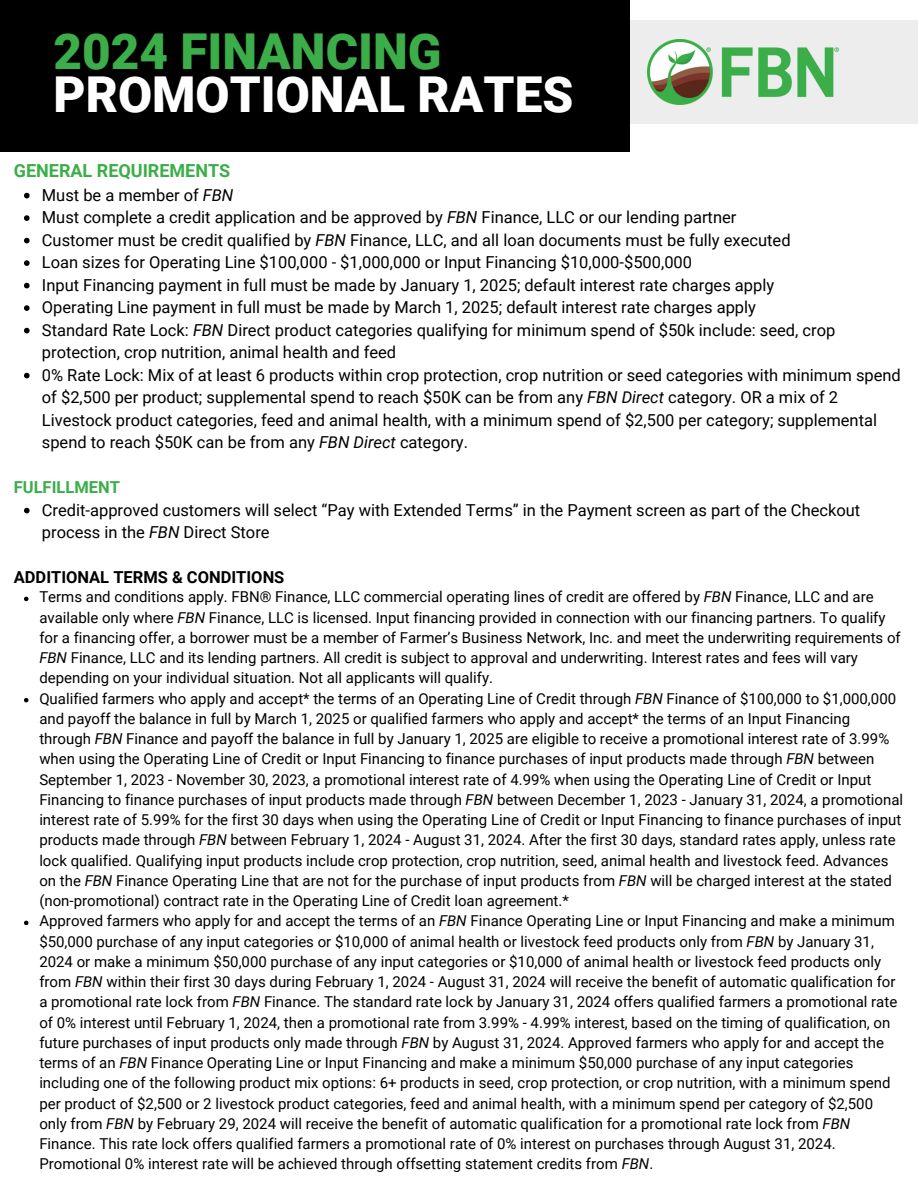
<style>
.page{position:relative;width:918px;height:1188px;background:#fff}
.page>*{position:absolute;margin:0;border:0;box-sizing:border-box;transform-origin:0 0}
.t1{font:900 49.5px/42.8px "Roboto";color:#fff}
.t2{font:700 18px "Roboto";color:#3bae49}
.t3{font:16.5px/22.5px "Roboto";color:#000}
.t4{font:700 16.5px "Roboto";color:#000}
.t5{font:700 16.5px "Roboto";color:#3bae49}
.t6{font:15px/20.2px "Roboto";color:#000}
.s1{color:#3bae49}
.s2{font-style:italic}
</style>
<div class="page">
<svg style="left:24px;top:193px;width:6px;height:5px"></svg>
<svg style="left:24px;top:215px;width:6px;height:6px"></svg>
<svg style="left:24px;top:238px;width:6px;height:5px"></svg>
<svg style="left:24px;top:260px;width:6px;height:6px"></svg>
<svg style="left:24px;top:283px;width:6px;height:5px"></svg>
<svg style="left:24px;top:305px;width:6px;height:6px"></svg>
<svg style="left:24px;top:328px;width:6px;height:5px"></svg>
<svg style="left:24px;top:373px;width:6px;height:5px"></svg>
<svg style="left:24px;top:508px;width:6px;height:5px"></svg>
<svg style="left:24px;top:597px;width:4px;height:4px"></svg>
<svg style="left:24px;top:698px;width:4px;height:4px"></svg>
<svg style="left:24px;top:921px;width:4px;height:4px"></svg>
<div style="left:0;top:21px;width:918px;height:103px;background:#ededed"></div>
<div style="left:0;top:0;width:629px;height:152px;background:#000"></div>
<img style="left:647px;top:40px;width:192px;height:65px">
<p class="t1" style="left:54px;top:31px;width:521px"><span class="s1">2024 FINANCING<br></span>PROMOTIONAL RATES</p>
<p class="t2" style="left:14px;top:160px;width:218px">GENERAL REQUIREMENTS</p>
<h1 class="t3" style="left:42px;top:184px;width:193px">Must be a member of <span class="s2">FBN</span></h1>
<h2 class="t3" style="left:42px;top:206px;width:696px">Must complete a credit application and be approved by <span class="s2">FBN</span> Finance, LLC or our lending partner</h2>
<h3 class="t3" style="left:42px;top:229px;width:750px">Customer must be credit qualified by <span class="s2">FBN</span> Finance, LLC, and all loan documents must be fully executed</h3>
<h3 class="t3" style="left:42px;top:251px;width:652px">Loan sizes for Operating Line $100,000 - $1,000,000 or Input Financing $10,000-$500,000</h3>
<h3 class="t3" style="left:42px;top:274px;width:734px">Input Financing payment in full must be made by January 1, 2025; default interest rate charges apply</h3>
<h3 class="t3" style="left:42px;top:296px;width:716px">Operating Line payment in full must be made by March 1, 2025; default interest rate charges apply</h3>
<h3 class="t3" style="left:42px;top:319px;width:795px">Standard Rate Lock: <span class="s2">FBN</span> Direct product categories qualifying for minimum spend of $50k include: seed, crop protection, crop nutrition, animal health and feed</h3>
<h3 class="t3" style="left:42px;top:364px;width:860px">0% Rate Lock: Mix of at least 6 products within crop protection, crop nutrition or seed categories with minimum spend of $2,500 per product; supplemental spend to reach $50K can be from any <span class="s2">FBN Direct</span> category. OR a mix of 2<br>Livestock product categories, feed and animal health, with a minimum spend of $2,500 per category; supplemental spend to reach $50K can be from any <span class="s2">FBN Direct</span> category.</h3>
<h3 class="t5" style="left:14px;top:478px;width:108px">FULFILLMENT</h3>
<h3 class="t3" style="left:42px;top:499px;width:820px">Credit-approved customers will select “Pay with Extended Terms” in the Payment screen as part of the Checkout process in the <span class="s2">FBN</span> Direct Store</h3>
<h2 class="t4" style="left:14px;top:568px;width:272px">ADDITIONAL TERMS &amp; CONDITIONS</h2>
<h3 class="t6" style="left:39px;top:587px;width:863px">Terms and conditions apply. FBN® Finance, LLC commercial operating lines of credit are offered by <span class="s2">FBN</span> Finance, LLC and are available only where <span class="s2">FBN</span> Finance, LLC is licensed. Input financing provided in connection with our financing partners. To qualify for a financing offer, a borrower must be a member of Farmer’s Business Network, Inc. and meet the underwriting requirements of <span class="s2">FBN</span> Finance, LLC and its lending partners. All credit is subject to approval and underwriting. Interest rates and fees will vary depending on your individual situation. Not all applicants will qualify.</h3>
<h2 class="t6" style="left:39px;top:688px;width:865px">Qualified farmers who apply and accept* the terms of an Operating Line of Credit through <span class="s2">FBN</span> Finance of $100,000 to $1,000,000 and payoff the balance in full by March 1, 2025 or qualified farmers who apply and accept* the terms of an Input Financing through <span class="s2">FBN</span> Finance and payoff the balance in full by January 1, 2025 are eligible to receive a promotional interest rate of 3.99% when using the Operating Line of Credit or Input Financing to finance purchases of input products made through <span class="s2">FBN</span> between September 1, 2023 - November 30, 2023, a promotional interest rate of 4.99% when using the Operating Line of Credit or Input Financing to finance purchases of input products made through <span class="s2">FBN</span> between December 1, 2023 - January 31, 2024, a promotional interest rate of 5.99% for the first 30 days when using the Operating Line of Credit or Input Financing to finance purchases of input products made through <span class="s2">FBN</span> between February 1, 2024 - August 31, 2024. After the first 30 days, standard rates apply, unless rate lock qualified. Qualifying input products include crop protection, crop nutrition, seed, animal health and livestock feed. Advances on the <span class="s2">FBN</span> Finance Operating Line that are not for the purchase of input products from <span class="s2">FBN</span> will be charged interest at the stated (non-promotional) contract rate in the Operating Line of Credit loan agreement.*</h2>
<p class="t6" style="left:39px;top:911px;width:859px">Approved farmers who apply for and accept the terms of an <span class="s2">FBN</span> Finance Operating Line or Input Financing and make a minimum $50,000 purchase of any input categories or $10,000 of animal health or livestock feed products only from <span class="s2">FBN</span> by January 31, 2024 or make a minimum $50,000 purchase of any input categories or $10,000 of animal health or livestock feed products only from <span class="s2">FBN</span> within their first 30 days during February 1, 2024 - August 31, 2024 will receive the benefit of automatic qualification for a promotional rate lock from <span class="s2">FBN</span> Finance. The standard rate lock by January 31, 2024 offers qualified farmers a promotional rate of 0% interest until February 1, 2024, then a promotional rate from 3.99% - 4.99% interest, based on the timing of qualification, on future purchases of input products only made through <span class="s2">FBN</span> by August 31, 2024. Approved farmers who apply for and accept the terms of an <span class="s2">FBN</span> Finance Operating Line or Input Financing and make a minimum $50,000 purchase of any input categories including one of the following product mix options: 6+ products in seed, crop protection, or crop nutrition, with a minimum spend per product of $2,500 or 2 livestock product categories, feed and animal health, with a minimum spend per category of $2,500 only from <span class="s2">FBN</span> by February 29, 2024 will receive the benefit of automatic qualification for a promotional rate lock from <span class="s2">FBN </span>Finance. This rate lock offers qualified farmers a promotional rate of 0% interest on purchases through August 31, 2024.<br>Promotional 0% interest rate will be achieved through offsetting statement credits from <span class="s2">FBN</span>.</p>
</div>
